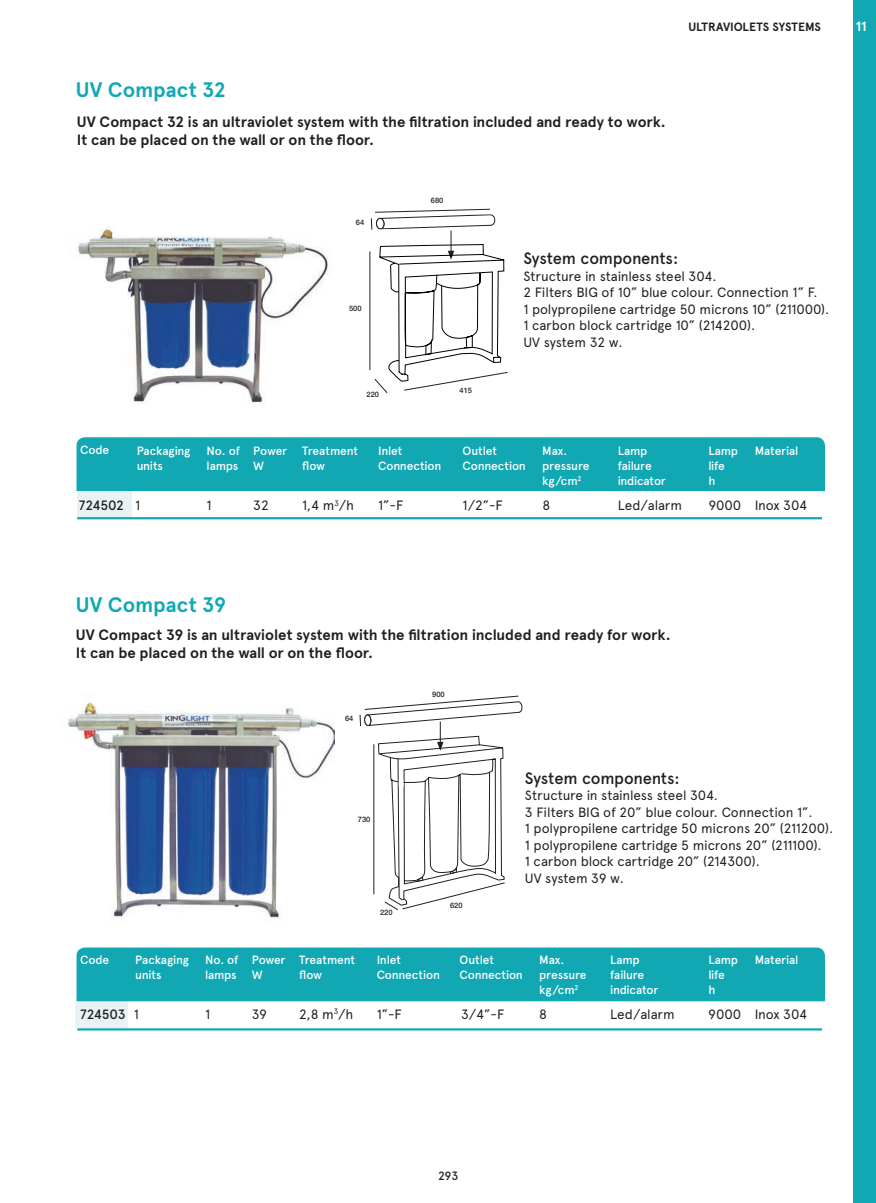
<style>
.page{position:relative;width:876px;height:1203px;background:#fff}
.page>*{position:absolute;margin:0;border:0;box-sizing:border-box;transform-origin:0 0}
.t1{font:700 21px "Apercu Pro";letter-spacing:.005em;color:#11a8b4}
.t2{font:500 16.5px "Apercu Pro";letter-spacing:-.015em;color:#231f20}
.t3{font:700 15px "Apercu Pro";letter-spacing:-.005em;color:#231f20}
.t4{font:13.5px "Apercu Pro";letter-spacing:-.01em;color:#231f20}
.t5{font:500 13.5px "Apercu Pro";letter-spacing:-.015em;color:#231f20}
.t6{font:700 13.5px "Apercu Pro";color:#fff}
.t7{font:500 12px/15px "Apercu Pro";letter-spacing:-.015em;color:#fff}
.t8{font:700 12px "Apercu Pro";color:#231f20}
.t9{font:500 12px "Apercu Pro";color:#231f20}
.t10{font:500 7.5px "Helvetica Neue LT Std";color:#231f20}
</style>
<div class="page">
<div style="left:854px;top:0;width:22px;height:1203px;background:#11a8b4"></div>
<div style="left:77px;top:491px;width:54px;height:27px;background:#e9f3f5"></div>
<div style="left:76px;top:1001px;width:52px;height:27px;background:#e9f3f5"></div>
<svg style="left:360px;top:696px;width:163px;height:199px"></svg>
<svg style="left:374px;top:379px;width:5px;height:6px"></svg>
<hr style="left:370px;top:251px;width:1px;height:119px;background:#231f20">
<svg style="left:379px;top:257px;width:126px;height:745px"></svg>
<svg style="left:371px;top:209px;width:125px;height:51px"></svg>
<div style="left:376px;top:218px;width:8px;height:11px;background:#fff;border-radius:50%"></div>
<div style="left:376px;top:218px;width:8px;height:11px;border:1px solid #231f20;border-radius:50%"></div>
<div style="left:77px;top:437px;width:748px;height:54px;background:#11a8b4"></div>
<hr style="left:77px;top:517px;width:745px;height:2px;background:#11a8b4">
<div style="left:77px;top:947px;width:748px;height:54px;background:#11a8b4"></div>
<hr style="left:77px;top:1028px;width:745px;height:3px;background:#11a8b4">
<img style="left:68px;top:701px;width:267px;height:217px">
<img style="left:77px;top:224px;width:252px;height:179px">
<p class="t1" style="left:76px;top:74px;width:152px">UV Compact 32</p>
<p class="t3" style="left:77px;top:110px;width:590px">UV Compact 32 is an ultraviolet system with the filtration included and ready to work.</p>
<p class="t3" style="left:77px;top:128px;width:299px">It can be placed on the wall or on the floor.</p>
<p class="t10" style="left:356px;top:218px;width:10px">64</p>
<p class="t10" style="left:431px;top:196px;width:14px">680</p>
<p class="t8" style="left:689px;top:17px;width:134px">ULTRAVIOLETS SYSTEMS</p>
<p class="t6" style="left:856px;top:16px;width:12px">11</p>
<p class="t10" style="left:349px;top:304px;width:14px">500</p>
<p class="t10" style="left:366px;top:390px;width:14px">220</p>
<p class="t10" style="left:460px;top:386px;width:14px">415</p>
<p class="t2" style="left:523px;top:246px;width:156px">System components:</p>
<p class="t4" style="left:523px;top:266px;width:195px">Structure in stainless steel 304.</p>
<p class="t4" style="left:523px;top:283px;width:296px">2 Filters BIG of 10” blue colour. Connection 1” F.</p>
<p class="t4" style="left:523px;top:299px;width:308px">1 polypropilene cartridge 50 microns 10” (211000).</p>
<p class="t4" style="left:523px;top:316px;width:233px">1 carbon block cartridge 10” (214200).</p>
<p class="t4" style="left:523px;top:332px;width:101px">UV system 32 w.</p>
<p class="t7" style="left:80px;top:441px;width:31px">Code</p>
<p class="t7" style="left:207px;top:442px;width:35px">No. of</p>
<p class="t7" style="left:207px;top:457px;width:33px">lamps</p>
<p class="t7" style="left:137px;top:442px;width:55px">Packaging</p>
<p class="t7" style="left:137px;top:457px;width:28px">units</p>
<p class="t7" style="left:253px;top:442px;width:35px">Power</p>
<p class="t7" style="left:253px;top:457px;width:12px">W</p>
<p class="t7" style="left:302px;top:442px;width:57px">Treatment</p>
<p class="t7" style="left:302px;top:457px;width:25px">flow</p>
<p class="t7" style="left:378px;top:442px;width:26px">Inlet</p>
<p class="t7" style="left:378px;top:457px;width:65px">Connection</p>
<p class="t7" style="left:463px;top:442px;width:36px">Outlet</p>
<p class="t7" style="left:463px;top:457px;width:65px">Connection</p>
<p class="t7" style="left:542px;top:442px;width:49px">Max. pressure</p>
<p class="t7" style="left:542px;top:472px;width:41px">kg/cm<sup>2</sup></p>
<p class="t7" style="left:618px;top:442px;width:31px">Lamp</p>
<p class="t7" style="left:618px;top:457px;width:36px">failure</p>
<p class="t7" style="left:618px;top:472px;width:50px">indicator</p>
<p class="t7" style="left:708px;top:442px;width:31px">Lamp</p>
<p class="t7" style="left:755px;top:442px;width:45px">Material</p>
<p class="t7" style="left:708px;top:457px;width:18px">life</p>
<p class="t7" style="left:708px;top:472px;width:9px">h</p>
<p class="t5" style="left:79px;top:495px;width:47px">724502</p>
<p class="t4" style="left:378px;top:495px;width:27px">1”-F</p>
<p class="t4" style="left:463px;top:495px;width:42px">1/2”-F</p>
<p class="t4" style="left:542px;top:495px;width:9px">8</p>
<p class="t4" style="left:618px;top:495px;width:66px">Led/alarm</p>
<p class="t4" style="left:708px;top:495px;width:34px">9000</p>
<p class="t4" style="left:755px;top:495px;width:54px">Inox 304</p>
<p class="t4" style="left:135px;top:495px;width:7px">1</p>
<p class="t4" style="left:207px;top:495px;width:7px">1</p>
<p class="t4" style="left:253px;top:495px;width:17px">32</p>
<p class="t4" style="left:302px;top:495px;width:53px">1,4 m<sup>3</sup>/h</p>
<p class="t1" style="left:76px;top:589px;width:152px">UV Compact 39</p>
<p class="t3" style="left:76px;top:624px;width:596px">UV Compact 39 is an ultraviolet system with the filtration included and ready for work.</p>
<p class="t3" style="left:76px;top:642px;width:299px">It can be placed on the wall or on the floor.</p>
<p class="t10" style="left:345px;top:714px;width:10px">64</p>
<p class="t10" style="left:432px;top:690px;width:14px">900</p>
<p class="t10" style="left:358px;top:815px;width:14px">730</p>
<p class="t10" style="left:380px;top:908px;width:14px">220</p>
<p class="t10" style="left:450px;top:900px;width:14px">620</p>
<p class="t2" style="left:525px;top:766px;width:156px">System components:</p>
<p class="t4" style="left:525px;top:785px;width:195px">Structure in stainless steel 304.</p>
<p class="t4" style="left:525px;top:802px;width:289px">3 Filters BIG of 20” blue colour. Connection 1”.</p>
<p class="t4" style="left:525px;top:818px;width:310px">1 polypropilene cartridge 50 microns 20” (211200).</p>
<p class="t4" style="left:525px;top:835px;width:298px">1 polypropilene cartridge 5 microns 20” (211100).</p>
<p class="t4" style="left:525px;top:851px;width:236px">1 carbon block cartridge 20” (214300).</p>
<p class="t4" style="left:525px;top:868px;width:101px">UV system 39 w.</p>
<p class="t7" style="left:135px;top:952px;width:55px">Packaging</p>
<p class="t7" style="left:135px;top:967px;width:28px">units</p>
<p class="t7" style="left:80px;top:952px;width:31px">Code</p>
<p class="t7" style="left:205px;top:952px;width:35px">No. of</p>
<p class="t7" style="left:205px;top:967px;width:33px">lamps</p>
<p class="t7" style="left:252px;top:952px;width:35px">Power</p>
<p class="t7" style="left:252px;top:967px;width:12px">W</p>
<p class="t7" style="left:299px;top:952px;width:57px">Treatment</p>
<p class="t7" style="left:299px;top:967px;width:25px">flow</p>
<p class="t7" style="left:377px;top:952px;width:26px">Inlet</p>
<p class="t7" style="left:377px;top:967px;width:65px">Connection</p>
<p class="t7" style="left:460px;top:952px;width:36px">Outlet</p>
<p class="t7" style="left:460px;top:967px;width:65px">Connection</p>
<p class="t7" style="left:539px;top:952px;width:49px">Max. pressure</p>
<p class="t7" style="left:539px;top:982px;width:41px">kg/cm<sup>2</sup></p>
<p class="t7" style="left:610px;top:952px;width:31px">Lamp</p>
<p class="t7" style="left:610px;top:967px;width:36px">failure</p>
<p class="t7" style="left:610px;top:982px;width:50px">indicator</p>
<p class="t7" style="left:708px;top:952px;width:31px">Lamp</p>
<p class="t7" style="left:755px;top:952px;width:45px">Material</p>
<p class="t7" style="left:708px;top:967px;width:18px">life</p>
<p class="t7" style="left:708px;top:982px;width:9px">h</p>
<p class="t5" style="left:80px;top:1004px;width:47px">724503</p>
<p class="t4" style="left:377px;top:1004px;width:27px">1”-F</p>
<p class="t4" style="left:461px;top:1004px;width:45px">3/4”-F</p>
<p class="t4" style="left:539px;top:1004px;width:9px">8</p>
<p class="t4" style="left:610px;top:1004px;width:66px">Led/alarm</p>
<p class="t4" style="left:708px;top:1004px;width:34px">9000</p>
<p class="t4" style="left:755px;top:1004px;width:54px">Inox 304</p>
<p class="t4" style="left:134px;top:1004px;width:7px">1</p>
<p class="t4" style="left:205px;top:1004px;width:7px">1</p>
<p class="t4" style="left:252px;top:1004px;width:17px">39</p>
<p class="t4" style="left:299px;top:1004px;width:56px">2,8 m<sup>3</sup>/h</p>
<p class="t9" style="left:438px;top:1167px;width:22px">293</p>
</div>
